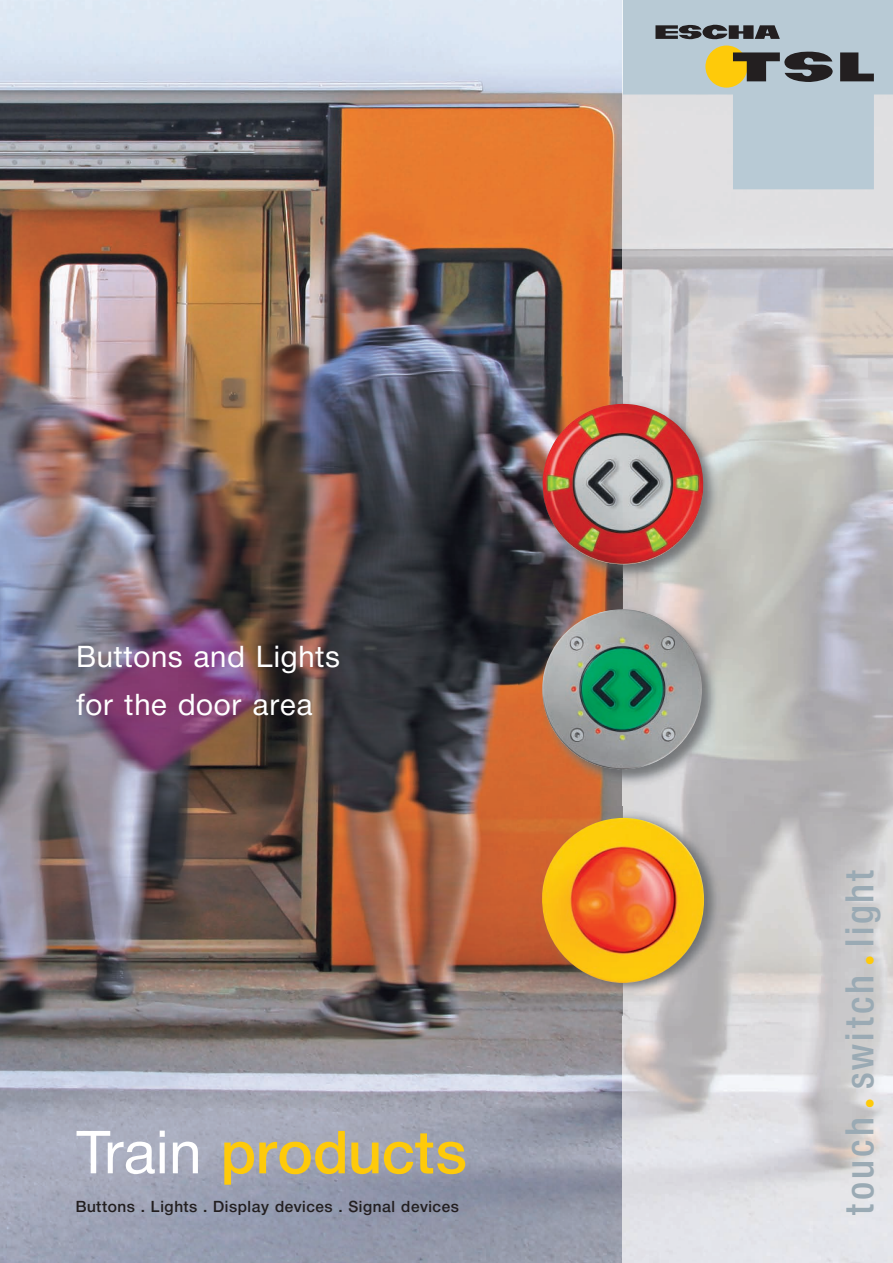
<style>
.page{position:relative;width:893px;height:1263px;background:#fff}
.page>*{position:absolute;margin:0;border:0;box-sizing:border-box;transform-origin:0 0}
.t1{font:500 60px "Neue Helvetica BQ";color:#feca0a}
.t2{font:500 39.6px "Neue Helvetica Condensed BQ";letter-spacing:.08em;color:#9aaab4}
.t3{font:30px/48px "Neue Helvetica BQ";letter-spacing:.025em;color:#fff}
.t4{font:500 15.75px "Neue Helvetica BQ";letter-spacing:.035em;color:#231f20}
.s1{font-weight:400;color:#fff}
.s2{font-family:"Futura";font-weight:700;font-size:33px;color:#feca0a}
</style>
<div class="page">
<img style="left:0;top:0;width:623px;height:1263px">
<img style="left:518px;top:613px;width:224px;height:175px">
<img style="left:542px;top:609px;width:160px;height:160px;border-radius:50%">
<img style="left:505px;top:376px;width:244px;height:237px">
<img style="left:518px;top:578px;width:224px;height:35px">
<img style="left:597px;top:609px;width:50px;height:4px">
<img style="left:542px;top:404px;width:161px;height:160px">
<img style="left:517px;top:788px;width:234px;height:228px">
<img style="left:518px;top:788px;width:224px;height:17px">
<img style="left:542px;top:818px;width:162px;height:165px">
<svg style="left:623px;top:0;width:270px;height:189px;background:#c3cfd8"></svg>
<svg style="left:655px;top:25px;width:125px;height:14px;background:#4f5256"></svg>
<svg style="left:840px;top:52px;width:34px;height:29px"></svg>
<div style="left:705px;top:46px;width:42px;height:42px;background:#feca0a;border-radius:50%"></div>
<svg style="left:733px;top:51px;width:100px;height:31px;background:#68675a"></svg>
<h3 class="t3" style="left:77px;top:636px;width:265px">Buttons and Lights for the door area</h3>
<h1 class="t1" style="left:77px;top:1131px;width:392px"><span class="s1">Train</span> products</h1>
<p class="t4" style="left:76px;top:1201px;width:385px">Butto ns . Lights . Display devices . Signal devices</p>
<h2 class="t2" style="left:845px;top:1215px;width:347px;rotate:-90deg">touch <span class="s2">.</span> switch <span class="s2">.</span> light</h2>
</div>
